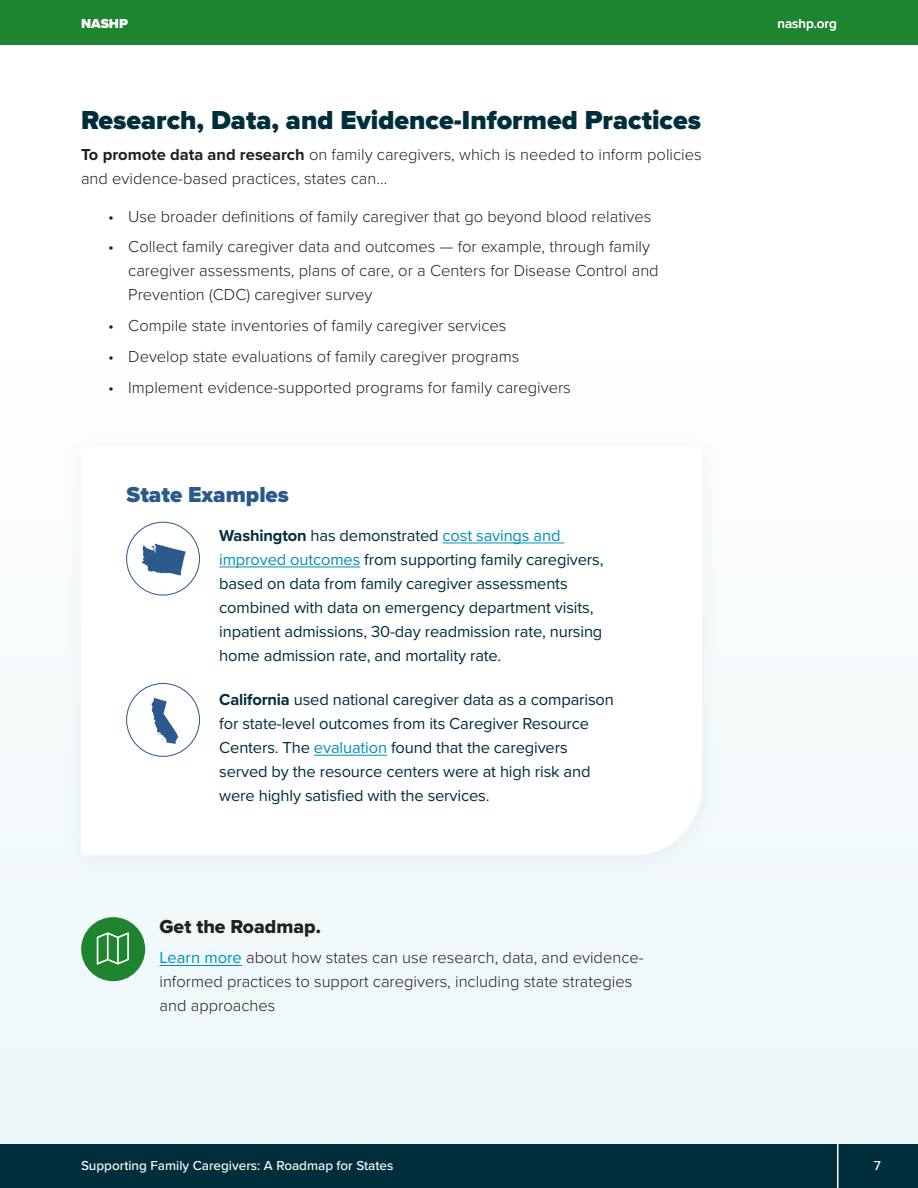
<style>
.page{position:relative;width:918px;height:1188px;background:#fff}
.page>*{position:absolute;margin:0;border:0;box-sizing:border-box;transform-origin:0 0}
.Headling_1{font:900 27px "Proxima Nova";color:#002e3b}
.t1{font:900 22.5px "Proxima Nova";color:#2b598b}
.Body{font:19.5px "Proxima Nova Extrabld";color:#231f20}
.Body-2{font:300 16.5px/24px "Proxima Nova";color:#231f20}
.Key_Findings{font:16.5px/24px "Proxima Nova";letter-spacing:-.01em;color:#002e3b}
.t2{font:500 13.5px "Proxima Nova";color:#fff}
.t3{font:900 13.5px "Proxima Nova";color:#fff}
.s1{font-weight:700}
.s2{color:#008fb9}
.s3{font-weight:400;color:#008fb9}
</style>
<div class="page">
<div style="left:0;top:0;width:918px;height:45px;background:#1f842f"></div>
<div style="left:0;top:1143px;width:918px;height:45px;background:#002e3b"></div>
<hr style="left:837px;top:1141px;width:1px;height:47px;background:#fff">
<div style="left:0;top:362px;width:918px;height:781px;background:#edf7fa"></div>
<div style="left:59px;top:425px;width:666px;height:455px;background:#f4f9fb"></div>
<div style="left:81px;top:447px;width:621px;height:408px;background:#fff"></div>
<hr style="left:443px;top:543px;width:121px;height:1px;background:#008fb9">
<hr style="left:219px;top:567px;width:141px;height:1px;background:#008fb9">
<hr style="left:314px;top:755px;width:73px;height:1px;background:#008fb9">
<hr style="left:160px;top:965px;width:82px;height:1px;background:#008fb9">
<div style="left:81px;top:917px;width:64px;height:64px;background:#1f842f;border-radius:50%"></div>
<svg style="left:97px;top:932px;width:32px;height:33px"></svg>
<div style="left:126px;top:683px;width:74px;height:74px;border:1px solid #2b598b;border-radius:50%"></div>
<svg style="left:151px;top:698px;width:27px;height:46px"></svg>
<div style="left:126px;top:522px;width:74px;height:74px;border:1px solid #2b598b;border-radius:50%"></div>
<svg style="left:142px;top:544px;width:44px;height:32px"></svg>
<p class="t3" style="left:81px;top:13px;width:49px">NASHP</p>
<p class="t2" style="left:777px;top:13px;width:61px">nashp.org</p>
<p class="Headling_1" style="left:81px;top:100px;width:622px">Research, Data, and Evidence-Informed Practices</p>
<p class="Body-2" style="left:81px;top:142px;width:622px"><span class="s1">To promote data and research</span> on family caregivers, which is needed to inform policies and evidence-based practices, states can…</p>
<p class="Body-2" style="left:108px;top:203px;width:545px">• Use broader definitions of family caregiver that go beyond blood relatives</p>
<p class="Body-2" style="left:128px;top:234px;width:532px;text-indent:-20px">• Collect family caregiver data and outcomes — for example, through family caregiver assessments, plans of care, or a Centers for Disease Control and<br>Prevention (CDC) caregiver survey</p>
<p class="Body-2" style="left:108px;top:313px;width:400px">• Compile state inventories of family caregiver services</p>
<p class="Body-2" style="left:108px;top:343px;width:413px">• Develop state evaluations of family caregiver programs</p>
<p class="Body-2" style="left:108px;top:374px;width:464px">• Implement evidence-supported programs for family caregivers</p>
<p class="t1" style="left:127px;top:478px;width:164px">State Examples</p>
<p class="Key_Findings" style="left:219px;top:523px;width:386px"><span class="s1">Washington</span> has demonstrated <span class="s2">cost savings and improved outcomes</span> from supporting family caregivers, based on data from family caregiver assessments combined with data on emergency department visits, inpatient admissions, 30-day readmission rate, nursing home admission rate, and mortality rate.</p>
<p class="Key_Findings" style="left:219px;top:687px;width:396px"><span class="s1">California</span> used national caregiver data as a comparison for state-level outcomes from its Caregiver Resource Centers. The <span class="s2">evaluation</span> found that the caregivers served by the resource centers were at high risk and were highly satisfied with the services.</p>
<p class="Body" style="left:160px;top:912px;width:163px">Get the Roadmap.</p>
<p class="Body-2" style="left:160px;top:945px;width:486px"><span class="s3">Learn more</span> about how states can use research, data, and evidence&shy;informed practices to support caregivers, including state strategies and approaches</p>
<p class="t2" style="left:81px;top:1155px;width:314px">Supporting Family Caregivers: A Roadmap for States</p>
<p class="t2" style="left:874px;top:1155px;width:9px">7</p>
</div>
